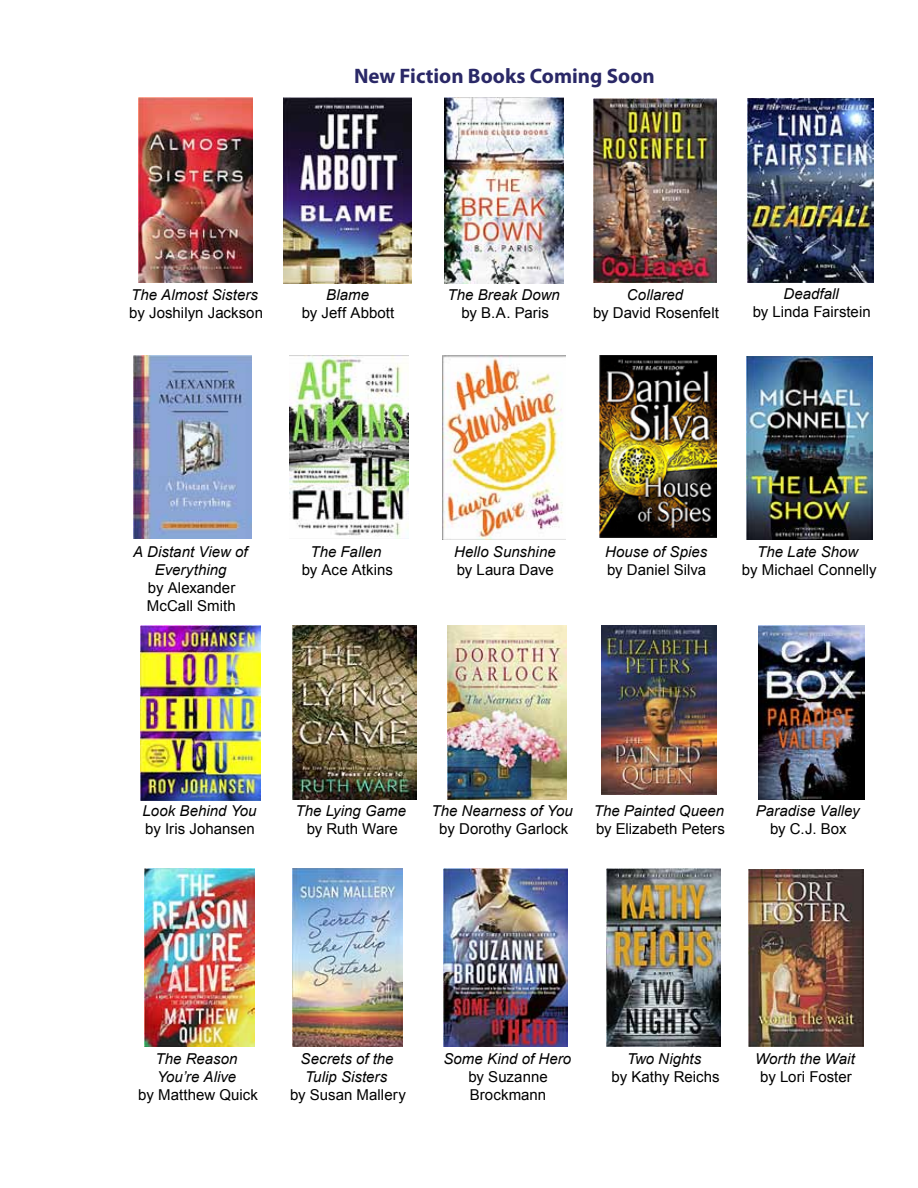
<style>
.page{position:relative;width:918px;height:1188px;background:#fff}
.page>*{position:absolute;margin:0;border:0;box-sizing:border-box;transform-origin:0 0}
.t1{font:700 21px "Myriad Pro";color:#2a2867}
.t2{font:15px/18px "Arial";color:#000}
.t3{font:italic 15px/18px "Arial";color:#000;text-align:center}
</style>
<div class="page">
<img style="left:289px;top:355px;width:119px;height:184px">
<img style="left:284px;top:97px;width:128px;height:186px">
<img style="left:445px;top:97px;width:118px;height:186px">
<img style="left:594px;top:98px;width:122px;height:184px">
<img style="left:293px;top:625px;width:123px;height:175px">
<img style="left:144px;top:869px;width:110px;height:178px">
<img style="left:606px;top:868px;width:115px;height:178px">
<img style="left:601px;top:625px;width:115px;height:170px">
<img style="left:442px;top:355px;width:124px;height:184px">
<img style="left:748px;top:869px;width:115px;height:178px">
<img style="left:141px;top:625px;width:120px;height:175px">
<img style="left:758px;top:626px;width:107px;height:174px">
<img style="left:444px;top:868px;width:123px;height:179px">
<img style="left:293px;top:869px;width:110px;height:178px">
<img style="left:747px;top:99px;width:127px;height:183px">
<img style="left:133px;top:356px;width:119px;height:183px">
<img style="left:747px;top:356px;width:125px;height:183px">
<img style="left:599px;top:356px;width:117px;height:182px">
<img style="left:448px;top:625px;width:118px;height:175px">
<img style="left:139px;top:97px;width:114px;height:185px">
<h1 class="t1" style="left:354px;top:62px;width:302px">New Fiction Books Coming Soon</h1>
<p class="t3" style="left:131px;top:286px;width:128px">The Almost Sisters</p>
<p class="t2" style="left:129px;top:304px;width:135px">by Joshilyn Jackson</p>
<p class="t3" style="left:326px;top:286px;width:44px">Blame</p>
<p class="t2" style="left:302px;top:304px;width:94px">by Jeff Abbott</p>
<p class="t3" style="left:448px;top:286px;width:114px">The Break Down</p>
<p class="t2" style="left:461px;top:304px;width:89px">by B.A. Paris</p>
<p class="t3" style="left:627px;top:286px;width:58px">Collared</p>
<p class="t2" style="left:593px;top:304px;width:127px">by David Rosenfelt</p>
<p class="t3" style="left:783px;top:285px;width:57px">Deadfall</p>
<p class="t2" style="left:753px;top:303px;width:119px">by Linda Fairstein</p>
<p class="t3" style="left:133px;top:543px;width:116px">A Distant View of<br>Everything</p>
<p class="t2" style="left:147px;top:579px;width:91px">by Alexander<br>McCall Smith</p>
<p class="t3" style="left:310px;top:543px;width:73px">The Fallen</p>
<p class="t2" style="left:302px;top:561px;width:93px">by Ace Atkins</p>
<p class="t3" style="left:454px;top:543px;width:103px">Hello Sunshine</p>
<p class="t2" style="left:457px;top:561px;width:99px">by Laura Dave</p>
<p class="t3" style="left:605px;top:543px;width:104px">House of Spies</p>
<p class="t2" style="left:607px;top:561px;width:101px">by Daniel Silva</p>
<p class="t3" style="left:757px;top:543px;width:103px">The Late Show</p>
<p class="t2" style="left:742px;top:561px;width:136px">by Michael Connelly</p>
<p class="t3" style="left:143px;top:801px;width:115px">Look Behind You</p>
<p class="t2" style="left:145px;top:819px;width:111px">by Iris Johansen</p>
<p class="t3" style="left:296px;top:801px;width:112px">The Lying Game</p>
<p class="t2" style="left:307px;top:819px;width:93px">by Ruth Ware</p>
<p class="t3" style="left:431px;top:801px;width:143px">The Nearness of You</p>
<p class="t2" style="left:439px;top:819px;width:130px">by Dorothy Garlock</p>
<p class="t3" style="left:594px;top:801px;width:132px">The Painted Queen</p>
<p class="t2" style="left:596px;top:819px;width:130px">by Elizabeth Peters</p>
<p class="t3" style="left:756px;top:801px;width:105px">Paradise Valley</p>
<p class="t2" style="left:770px;top:819px;width:78px">by C.J. Box</p>
<p class="t3" style="left:156px;top:1050px;width:83px;text-align:left">The Reason<br>You’re Alive</p>
<p class="t2" style="left:138px;top:1086px;width:121px">by Matthew Quick</p>
<p class="t3" style="left:301px;top:1050px;width:94px">Secrets of the<br>Tulip Sisters</p>
<p class="t2" style="left:290px;top:1086px;width:117px">by Susan Mallery</p>
<p class="t3" style="left:443px;top:1050px;width:129px">Some Kind of Hero</p>
<p class="t2" style="left:469px;top:1068px;width:81px">by Suzanne<br>Brockmann</p>
<p class="t3" style="left:627px;top:1050px;width:76px">Two Nights</p>
<p class="t2" style="left:612px;top:1068px;width:110px">by Kathy Reichs</p>
<p class="t3" style="left:755px;top:1050px;width:101px">Worth the Wait</p>
<p class="t2" style="left:760px;top:1068px;width:93px">by Lori Foster</p>
</div>
